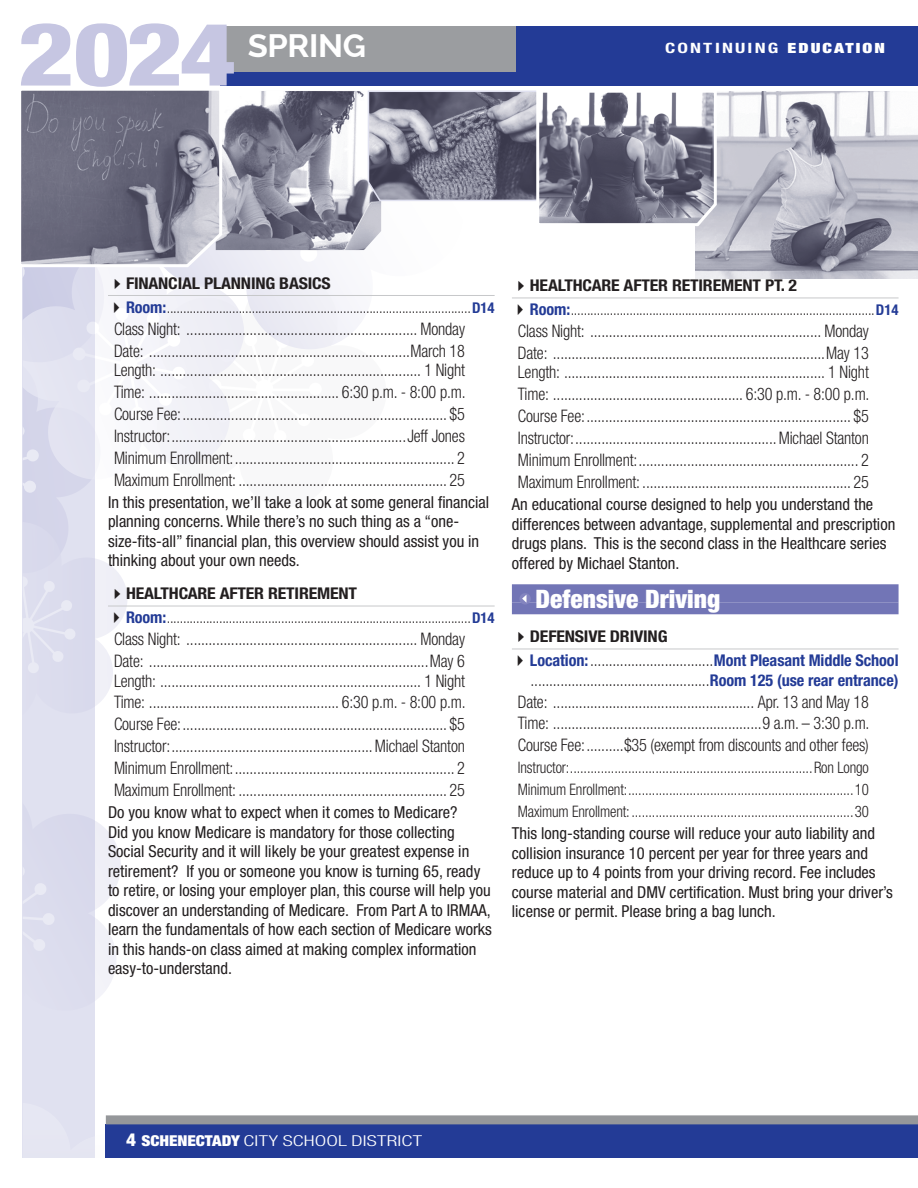
<style>
.page{position:relative;width:918px;height:1188px;background:#fff}
.page>*{position:absolute;margin:0;border:0;box-sizing:border-box;transform-origin:0 0}
.t1{font:800 condensed 87.75px "Helvetica Neue LT Std";color:#c6c6e2;scale:1.25 1}
.t2{font:700 32.4px "Raleway";letter-spacing:-.01em;color:#fff}
.course_section_heade{font:900 condensed 25.5px "Helvetica Neue LT Std";color:#fff}
.course_details_w_lea{font:300 condensed 17.25px/19.5px "Helvetica Neue LT Std";letter-spacing:-.01em;color:#231f20;scale:.94 1}
.course_description{font:condensed 16.5px/19.5px "Helvetica Neue LT Std";color:#231f20}
.t3{font:700 condensed 16.2px "Helvetica Neue LT Std";letter-spacing:-.01em;color:#231f20;scale:1.1 1}
.t4{font:700 condensed 16.2px "Helvetica Neue LT Std";letter-spacing:-.005em;color:#233b96}
.course_details_w_lea-2{font:300 condensed 15.9px "Helvetica Neue LT Std";letter-spacing:-.01em;color:#231f20;scale:.94 1}
.t5{font:300 condensed 15px "Helvetica Neue LT Std";letter-spacing:.01em;color:#fff;scale:1.39 1}
.t6{font:700 condensed 14.25px "Helvetica Neue LT Std";letter-spacing:.11em;color:#fff;scale:1.34 1}
.s1{font-weight:900;font-size:14.1px}
.s2{font-weight:700;font-size:16.2px;color:#233b96}
.s3{font-weight:700;font-size:14.85px;color:#233b96}
.s4{font-weight:300;font-size:17.25px;color:#231f20}
.s5{font-weight:800;font-size:18px}
.s6{font-weight:900}
</style>
<div class="page">
<div style="left:23px;top:91px;width:72px;height:1067px;background:#e0e1f0"></div>
<svg style="left:95px;top:821px;width:26px;height:179px"></svg>
<svg style="left:105px;top:1116px;width:1px;height:42px"></svg>
<div style="left:221px;top:26px;width:697px;height:59px;background:#233b96"></div>
<div style="left:221px;top:26px;width:295px;height:46px;background:#9b9da0"></div>
<img style="left:718px;top:91px;width:200px;height:187px">
<div style="left:106px;top:1124px;width:812px;height:34px;background:#233b96"></div>
<div style="left:106px;top:1115px;width:812px;height:9px;background:#95979a"></div>
<hr style="left:512px;top:298px;width:387px;height:1px;background:#c7c8ca">
<div style="left:512px;top:584px;width:387px;height:18px;background:#7275b6"></div>
<div style="left:512px;top:602px;width:387px;height:12px;background:#7275b6"></div>
<hr style="left:512px;top:649px;width:387px;height:1px;background:#c7c8ca">
<svg style="left:21px;top:90px;width:697px;height:634px"></svg>
<h1 class="t1" style="left:17px;top:0;width:177px">2024</h1>
<h2 class="t2" style="left:248px;top:27px;width:120px">SPRING</h2>
<p class="t6" style="left:665px;top:39px;width:166px">CONTINUING <span class="s1">EDUCATION</span></p>
<p class="t3" style="left:126px;top:273px;width:188px">FINANCIAL PLANNING BASICS</p>
<p class="course_details_w_lea-2" style="left:126px;top:298px;width:394px"><span class="s2">Room:</span>.............................................................................................<span class="s3">D14</span></p>
<p class="course_details_w_lea" style="left:114px;top:319px;width:375px">Class Night: .............................................................. Monday</p>
<p class="course_details_w_lea" style="left:114px;top:341px;width:375px">Date: ......................................................................March 18<br>Length: ...................................................................... 1 Night</p>
<p class="course_details_w_lea" style="left:114px;top:382px;width:376px">Time: ................................................... 6:30 p.m. - 8:00 p.m.</p>
<p class="course_details_w_lea" style="left:114px;top:404px;width:375px">Course Fee:....................................................................... $5</p>
<p class="course_details_w_lea" style="left:114px;top:426px;width:375px">Instructor:...............................................................Jeff Jones</p>
<p class="course_details_w_lea" style="left:114px;top:448px;width:375px">Minimum Enrollment:........................................................... 2</p>
<p class="course_details_w_lea" style="left:114px;top:470px;width:375px">Maximum Enrollment: ........................................................ 25</p>
<p class="course_description" style="left:108px;top:492px;width:383px">In this presentation, we’ll take a look at some general financial planning concerns. While there’s no such thing as a “one&shy;size-fits-all” financial plan, this overview should assist you in thinking about your own needs.</p>
<p class="t3" style="left:126px;top:584px;width:212px">HEALTHCARE AFTER RETIREMENT</p>
<p class="course_details_w_lea-2" style="left:126px;top:608px;width:394px"><span class="s2">Room:</span>.............................................................................................<span class="s3">D14</span></p>
<p class="course_details_w_lea" style="left:114px;top:629px;width:375px">Class Night: .............................................................. Monday</p>
<p class="course_details_w_lea" style="left:114px;top:651px;width:375px">Date: ...........................................................................May 6<br>Length: ...................................................................... 1 Night</p>
<p class="course_details_w_lea" style="left:114px;top:692px;width:376px">Time: ................................................... 6:30 p.m. - 8:00 p.m.</p>
<p class="course_details_w_lea" style="left:114px;top:714px;width:375px">Course Fee:....................................................................... $5</p>
<p class="course_details_w_lea" style="left:114px;top:736px;width:375px">Instructor:......................................................Michael Stanton</p>
<p class="course_details_w_lea" style="left:114px;top:758px;width:375px">Minimum Enrollment:........................................................... 2</p>
<p class="course_details_w_lea" style="left:114px;top:780px;width:375px">Maximum Enrollment: ........................................................ 25</p>
<p class="course_description" style="left:108px;top:802px;width:385px">Do you know what to expect when it comes to Medicare?<br>Did you know Medicare is mandatory for those collecting Social Security and it will likely be your greatest expense in retirement? If you or someone you know is turning 65, ready to retire, or losing your employer plan, this course will help you discover an understanding of Medicare. From Part A to IRMAA, learn the fundamentals of how each section of Medicare works in this hands-on class aimed at making complex information easy-to-understand.</p>
<p class="t3" style="left:530px;top:275px;width:244px">HEALTHCARE AFTER RETIREMENT PT. 2</p>
<p class="course_details_w_lea-2" style="left:530px;top:300px;width:394px"><span class="s2">Room:</span>.............................................................................................<span class="s3">D14</span></p>
<p class="course_details_w_lea" style="left:518px;top:321px;width:375px">Class Night: .............................................................. Monday</p>
<p class="course_details_w_lea" style="left:518px;top:343px;width:375px">Date: .........................................................................May 13<br>Length: ...................................................................... 1 Night</p>
<p class="course_details_w_lea" style="left:518px;top:384px;width:376px">Time: ................................................... 6:30 p.m. - 8:00 p.m.</p>
<p class="course_details_w_lea" style="left:518px;top:406px;width:375px">Course Fee:....................................................................... $5</p>
<p class="course_details_w_lea" style="left:518px;top:428px;width:375px">Instructor:......................................................Michael Stanton</p>
<p class="course_details_w_lea" style="left:518px;top:450px;width:375px">Minimum Enrollment:........................................................... 2</p>
<p class="course_details_w_lea" style="left:518px;top:472px;width:375px">Maximum Enrollment: ........................................................ 25</p>
<p class="course_description" style="left:512px;top:494px;width:385px">An educational course designed to help you understand the differences between advantage, supplemental and prescription drugs plans. This is the second class in the Healthcare series offered by Michael Stanton.</p>
<p class="course_section_heade" style="left:536px;top:583px;width:186px">Defensive Driving</p>
<p class="t3" style="left:530px;top:626px;width:127px">DEFENSIVE DRIVING</p>
<p class="t4" style="left:530px;top:651px;width:370px">Location:<span class="s4">.................................</span>Mont Pleasant Middle School</p>
<p class="course_details_w_lea" style="left:531px;top:670px;width:393px">................................................<span class="s2">Room 125 (use rear entrance)</span></p>
<p class="course_details_w_lea" style="left:518px;top:692px;width:375px">Date: ...................................................... Apr. 13 and May 18</p>
<p class="course_details_w_lea" style="left:518px;top:714px;width:376px">Time: ........................................................9 a.m. – 3:30 p.m.</p>
<p class="course_details_w_lea" style="left:518px;top:735px;width:375px">Course Fee:..........$35 (exempt from discounts and other fees)</p>
<p class="course_details_w_lea-2" style="left:518px;top:759px;width:375px">Instructor:.......................................................................Ron Longo</p>
<p class="course_details_w_lea-2" style="left:518px;top:781px;width:375px">Minimum Enrollment:..................................................................10</p>
<p class="course_details_w_lea-2" style="left:518px;top:802px;width:375px">Maximum Enrollment:.................................................................30</p>
<p class="course_description" style="left:512px;top:823px;width:383px">This long-standing course will reduce your auto liability and collision insurance 10 percent per year for three years and reduce up to 4 points from your driving record. Fee includes course material and DMV certification. Must bring your driver’s license or permit. Please bring a bag lunch.</p>
<p class="t5" style="left:126px;top:1132px;width:215px"><span class="s5">4</span> <span class="s6">SCHENECTADY</span> CITY SCHOOL DISTRICT</p>
</div>
